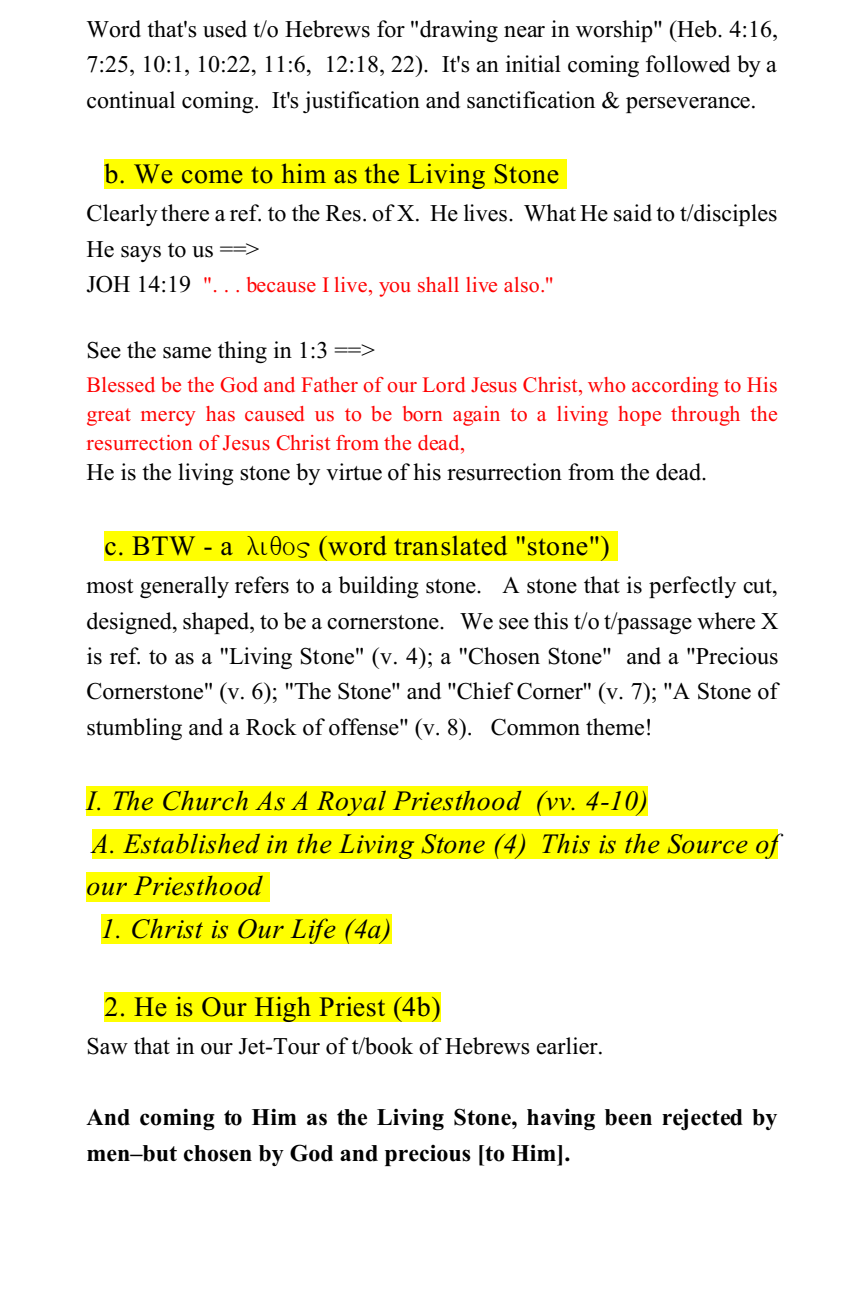
<style>
.page{position:relative;width:864px;height:1296px;background:#fff}
.page>*{position:absolute;margin:0;border:0;box-sizing:border-box;transform-origin:0 0}
.t1{font:italic 28px/42.6px "Times New Roman";letter-spacing:.025em;color:#000}
.t2{font:28px "Times New Roman";letter-spacing:.02em;color:#000}
.t3{font:24px/35.4px "Times New Roman";color:#000;text-align:justify}
.t4{font:700 24px/35.2px "Times New Roman";letter-spacing:.005em;color:#000}
.t5{font:22px/28.6px "Times New Roman";letter-spacing:.015em;color:#f00;text-align:justify}
.s1{font-size:24px;color:#000}
</style>
<div class="page">
<div style="left:104px;top:160px;width:462px;height:29px;background:#ff0"></div>
<div style="left:104px;top:532px;width:143px;height:29px;background:#ff0"></div>
<div style="left:247px;top:532px;width:64px;height:29px;background:#ff0"></div>
<div style="left:311px;top:532px;width:307px;height:29px;background:#ff0"></div>
<div style="left:86px;top:787px;width:562px;height:29px;background:#ff0"></div>
<div style="left:92px;top:829px;width:197px;height:29px;background:#ff0"></div>
<div style="left:289px;top:829px;width:489px;height:29px;background:#ff0"></div>
<div style="left:86px;top:872px;width:184px;height:29px;background:#ff0"></div>
<div style="left:101px;top:915px;width:291px;height:29px;background:#ff0"></div>
<div style="left:104px;top:993px;width:337px;height:29px;background:#ff0"></div>
<p class="t3" style="left:86px;top:14px;width:693px">Word that's used t/o Hebrews for "drawing near in worship" (Heb. 4:16, 7:25, 10:1, 10:22, 11:6, 12:18, 22). It's an initial coming followed by a continual coming. It's justification and sanctification &amp; perseverance.</p>
<p class="t2" style="left:104px;top:164px;width:456px">b. We come to him as the Living Stone</p>
<p class="t3" style="left:86px;top:198px;width:693px">Clearly there a ref. to the Res. of X. He lives. What He said to t/disciples<br>He says to us ==&gt;</p>
<p class="t5" style="left:86px;top:272px;width:469px"><span class="s1">JOH 14:19</span> ". . . because I live, you shall live also."</p>
<p class="t3" style="left:86px;top:335px;width:290px">See the same thing in 1:3 ==&gt;</p>
<p class="t5" style="left:86px;top:373px;width:693px">Blessed be the God and Father of our Lord Jesus Christ, who according to His great mercy has caused us to be born again to a living hope through the resurrection of Jesus Christ from the dead,</p>
<p class="t3" style="left:86px;top:456px;width:622px">He is the living stone by virtue of his resurrection from the dead.</p>
<p class="t2" style="left:104px;top:536px;width:130px">c. BTW - a</p>
<p class="t2" style="left:319px;top:536px;width:293px">(word translated "stone")</p>
<p class="t3" style="left:86px;top:570px;width:694px">most generally refers to a building stone. A stone that is perfectly cut, designed, shaped, to be a cornerstone. We see this t/o t/passage where X is ref. to as a "Living Stone" (v. 4); a "Chosen Stone" and a "Precious Cornerstone" (v. 6); "The Stone" and "Chief Corner" (v. 7); "A Stone of stumbling and a Rock of offense" (v. 8). Common theme!</p>
<p class="t1" style="left:86px;top:782px;width:693px">I. The Church As A Royal Priesthood (vv. 4-10)<br>A. Established in the Living Stone (4) This is the Source of our Priesthood</p>
<p class="t1" style="left:101px;top:910px;width:292px">1. Christ is Our Life (4a)</p>
<p class="t2" style="left:104px;top:997px;width:338px">2. He is Our High Priest (4b)</p>
<p class="t3" style="left:86px;top:1031px;width:519px">Saw that in our Jet-Tour of t/book of Hebrews earlier.</p>
<p class="t4" style="left:86px;top:1102px;width:693px">And coming to Him as the Living Stone, having been rejected by men–but chosen by God and precious [to Him].</p>
</div>
